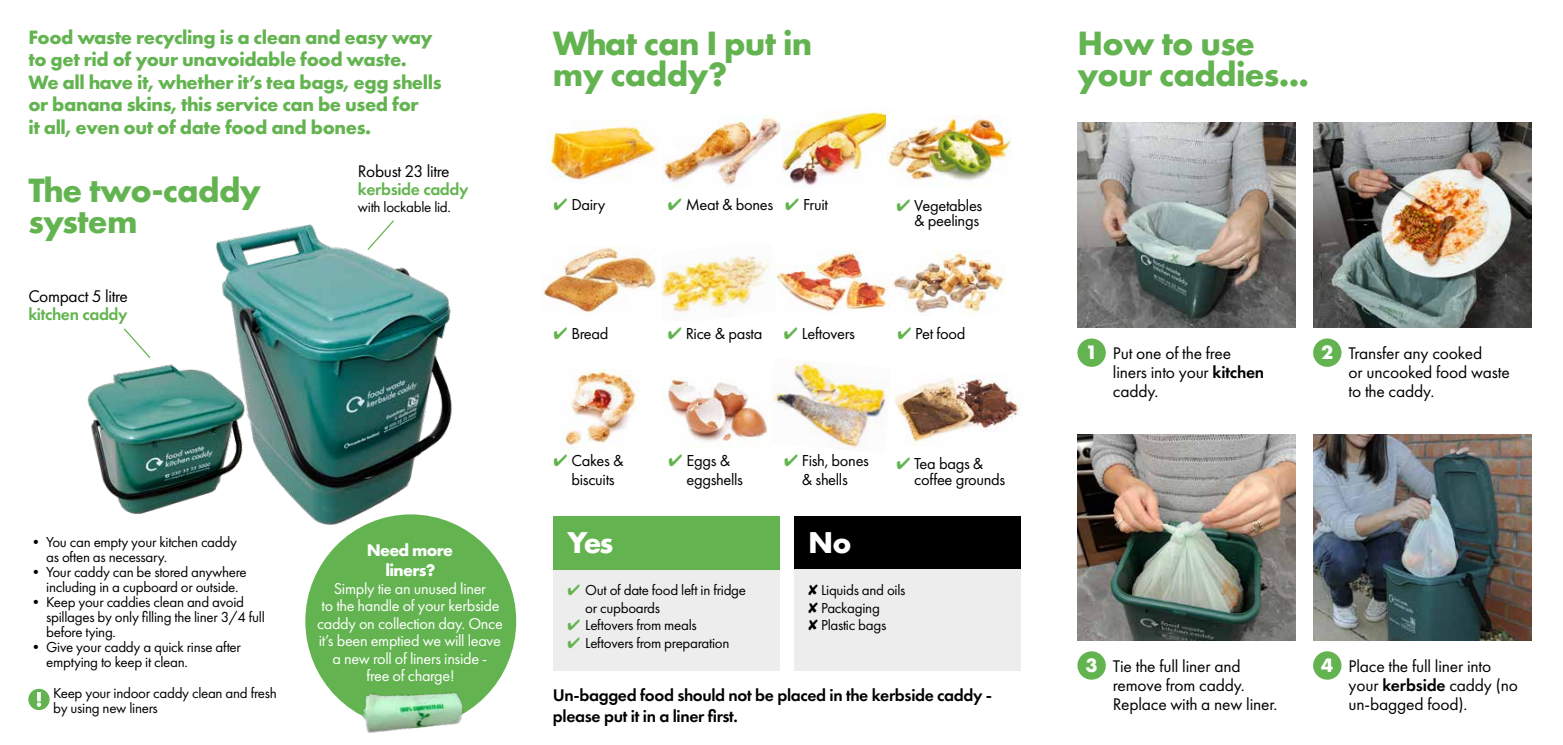
<style>
.page{position:relative;width:1563px;height:745px;background:#fff}
.page>*{position:absolute;margin:0;border:0;box-sizing:border-box;transform-origin:0 0}
.t1{font:700 35px/31.2px "Futura PT";letter-spacing:-.02em;color:#63b450}
.t2{font:700 31.25px "Futura PT";color:#fff}
.t3{font:700 20px/22.5px "Futura PT";letter-spacing:-.02em;color:#63b450}
.t4{font:17.5px/18.8px "Futura PT";letter-spacing:-.01em;color:#000}
.t5{font:600 17.5px/21px "Futura PT";letter-spacing:-.02em;color:#000}
.t6{font:600 17.5px "Futura PT";letter-spacing:-.02em;color:#63b450}
.t7{font:700 17.5px/20px "Futura PT";letter-spacing:-.04em;color:#fff;text-align:center}
.t8{font:16.5px/18.9px "Futura PT";letter-spacing:-.02em;color:#000}
.t9{font:16.25px/17.5px "Futura PT";letter-spacing:-.02em;color:#fff;text-align:center}
.t10{font:15px/15px "Futura PT";letter-spacing:-.02em;color:#000}
.s1{color:#63b450}
.s2{font-weight:700;font-size:20.25px;color:#fff}
.s3{font-weight:600}
</style>
<div class="page">
<img style="left:1077px;top:122px;width:218px;height:205px">
<img style="left:1313px;top:122px;width:218px;height:205px">
<img style="left:1313px;top:434px;width:218px;height:206px">
<img style="left:1077px;top:434px;width:218px;height:206px">
<div style="left:1313px;top:338px;width:28px;height:28px;background:#63b450;border-radius:50%"></div>
<div style="left:1077px;top:338px;width:29px;height:28px;background:#63b450;border-radius:50%"></div>
<div style="left:1313px;top:651px;width:28px;height:28px;background:#63b450;border-radius:50%"></div>
<div style="left:1077px;top:651px;width:29px;height:28px;background:#63b450;border-radius:50%"></div>
<div style="left:28px;top:688px;width:22px;height:21px;background:#63b450;border-radius:50%"></div>
<svg style="left:37px;top:692px;width:4px;height:14px"></svg>
<div style="left:553px;top:569px;width:227px;height:101px;background:#ededed"></div>
<div style="left:553px;top:516px;width:227px;height:53px;background:#63b450"></div>
<div style="left:794px;top:516px;width:226px;height:53px;background:#000"></div>
<div style="left:794px;top:569px;width:226px;height:101px;background:#ededed"></div>
<svg style="left:124px;top:328px;width:27px;height:30px"></svg>
<img style="left:547px;top:119px;width:109px;height:64px">
<img style="left:541px;top:246px;width:116px;height:68px">
<img style="left:562px;top:369px;width:76px;height:79px">
<img style="left:661px;top:115px;width:120px;height:72px">
<img style="left:661px;top:255px;width:108px;height:58px">
<img style="left:776px;top:250px;width:113px;height:62px">
<img style="left:891px;top:250px;width:115px;height:63px">
<img style="left:666px;top:377px;width:105px;height:68px">
<img style="left:782px;top:109px;width:106px;height:79px">
<img style="left:772px;top:360px;width:114px;height:91px">
<img style="left:886px;top:116px;width:125px;height:71px">
<img style="left:895px;top:374px;width:125px;height:71px">
<img style="left:216px;top:220px;width:250px;height:310px">
<img style="left:87px;top:360px;width:165px;height:160px">
<div style="left:305px;top:514px;width:211px;height:213px;background:#63b450;border-radius:50%"></div>
<img style="left:358px;top:692px;width:110px;height:41px">
<h3 class="t3" style="left:28px;top:25px;width:415px">Food waste recycling is a clean and easy way to get rid of your unavoidable food waste.<br>We all have it, whether it’s tea bags, egg shells or banana skins, this service can be used for<br>it all, even out of date food and bones.</h3>
<h1 class="t1" style="left:28px;top:174px;width:234px">The two-caddy system</h1>
<p class="t4" style="left:28px;top:286px;width:101px">Compact 5 litre</p>
<p class="t6" style="left:28px;top:302px;width:101px">kitchen caddy</p>
<p class="t4" style="left:358px;top:162px;width:93px">Robust 23 litre</p>
<p class="t6" style="left:358px;top:178px;width:112px">kerbside caddy</p>
<p class="t10" style="left:358px;top:200px;width:95px">with lockable lid.</p>
<h1 class="t1" style="left:553px;top:27px;width:261px">What can I put in my caddy?</h1>
<h1 class="t1" style="left:1077px;top:27px;width:233px">How to use your caddies...</h1>
<p class="t8" style="left:553px;top:195px;width:54px"><span class="s1">✔</span> Dairy</p>
<p class="t8" style="left:553px;top:323px;width:57px"><span class="s1">✔</span> Bread</p>
<p class="t8" style="left:668px;top:195px;width:107px"><span class="s1">✔</span> Meat &amp; bones</p>
<p class="t8" style="left:785px;top:195px;width:44px"><span class="s1">✔</span> Fruit</p>
<p class="t8" style="left:896px;top:197px;width:88px;line-height:15.2px;text-align:right"><span class="s1">✔</span> Vegetables &amp; peelings</p>
<p class="t8" style="left:668px;top:323px;width:96px"><span class="s1">✔</span> Rice &amp; pasta</p>
<p class="t8" style="left:784px;top:323px;width:72px"><span class="s1">✔</span> Leftovers</p>
<p class="t8" style="left:897px;top:323px;width:70px"><span class="s1">✔</span> Pet food</p>
<p class="t4" style="left:1113px;top:344px;width:153px;text-indent:-27px"><span class="s2">1</span> Put one of the free liners into your <span class="s3">kitchen </span>caddy.</p>
<p class="t4" style="left:1348px;top:344px;width:163px;text-indent:-27px"><span class="s2">2</span> Transfer any cooked<br>or uncooked food waste to the caddy.</p>
<p class="t8" style="left:553px;top:450px;width:72px;text-align:center"><span class="s1">✔</span> Cakes &amp; biscuits</p>
<p class="t8" style="left:686px;top:450px;width:58px;text-indent:-18px"><span class="s1">✔</span> Eggs &amp; eggshells</p>
<p class="t8" style="left:784px;top:450px;width:87px;text-align:center"><span class="s1">✔</span> Fish, bones &amp; shells</p>
<p class="t8" style="left:914px;top:456px;width:93px;line-height:15.2px;text-indent:-18px"><span class="s1">✔</span> Tea bags &amp; coffee grounds</p>
<p class="t10" style="left:46px;top:533px;width:192px;text-indent:-18px">• You can empty your kitchen caddy as often as necessary.</p>
<h2 class="t2" style="left:808px;top:522px;width:45px">No</h2>
<p class="t10" style="left:46px;top:563px;width:202px;text-indent:-18px">• Your caddy can be stored anywhere including in a cupboard or outside.</p>
<p class="t10" style="left:46px;top:593px;width:220px;text-indent:-18px">• Keep your caddies clean and avoid spillages by only filling the liner 3/4 full before tying.</p>
<p class="t10" style="left:46px;top:638px;width:196px;text-indent:-18px">• Give your caddy a quick rinse after emptying to keep it clean.</p>
<h2 class="t2" style="left:567px;top:522px;width:47px">Yes</h2>
<p class="t7" style="left:367px;top:539px;width:88px">Need more liners?</p>
<p class="t9" style="left:317px;top:579px;width:187px">Simply tie an unused liner<br>to the handle of your kerbside caddy on collection day. Once it’s been emptied we will leave a new roll of liners inside -<br>free of charge!</p>
<p class="t10" style="left:585px;top:581px;width:162px;line-height:17.5px;text-indent:-18px"><span class="s1">✔</span> Out of date food left in fridge or cupboards</p>
<p class="t10" style="left:567px;top:617px;width:131px"><span class="s1">✔</span> Leftovers from meals</p>
<p class="t10" style="left:567px;top:634px;width:163px"><span class="s1">✔</span> Leftovers from preparation</p>
<p class="t10" style="left:821px;top:581px;width:86px;line-height:17.5px">Liquids and oils<br>Packaging<br>Plastic bags</p>
<p class="t10" style="left:53px;top:684px;width:225px">Keep your indoor caddy clean and fresh by using new liners</p>
<p class="t5" style="left:553px;top:683px;width:441px">Un-bagged food should not be placed in the kerbside caddy - please put it in a liner first.</p>
<p class="t4" style="left:1113px;top:656px;width:166px;text-indent:-27px"><span class="s2">3</span> Tie the full liner and remove from caddy.<br>Replace with a new liner.</p>
<p class="t4" style="left:1348px;top:656px;width:171px;text-indent:-27px"><span class="s2">4</span> Place the full liner into your <span class="s3">kerbside</span> caddy (no un-bagged food).</p>
</div>
